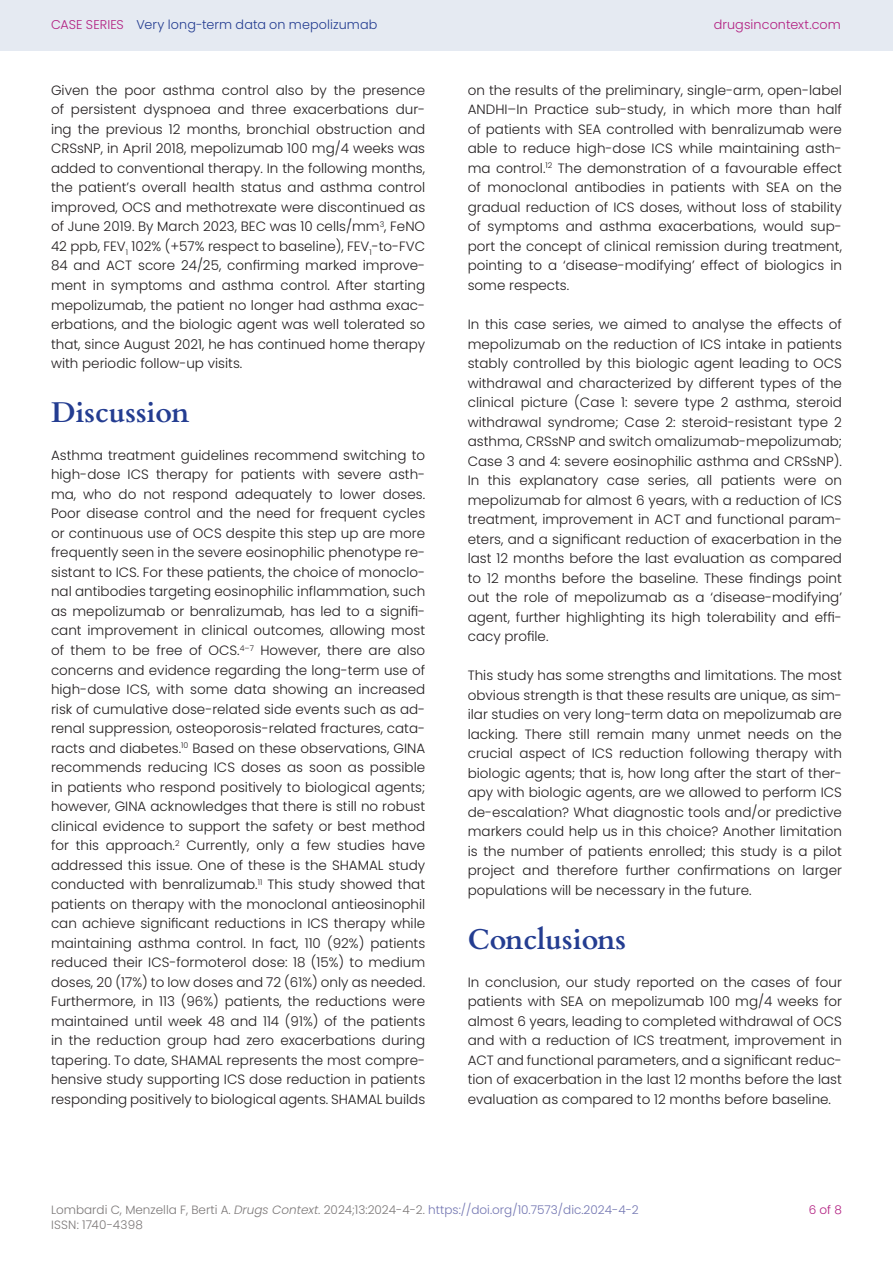
<style>
.page{position:relative;width:893px;height:1263px;background:#fff}
.page>*{position:absolute;margin:0;border:0;box-sizing:border-box;transform-origin:0 0}
.t1{font:700 28.5px "Cardo";color:#243d91}
.Body_Black_First{font:300 13.5px/19.5px "Poppins";color:#231f20;text-align:justify}
.Body_Black{font:300 13.5px/19.5px "Poppins";color:#231f20;text-align:justify}
.t2{font:300 12.75px "Poppins";letter-spacing:.01em;color:#243d91}
.t3{font:300 12.75px "Poppins";letter-spacing:.01em;color:#b21f81}
.t4{font:300 12px "Poppins";color:#7c7878}
.t5{font:300 12px "Poppins";color:#b21f81}
.s1{color:#b21f81}
.s2{font-style:italic}
.s3{color:#7376b2}
</style>
<div class="page">
<div style="left:0;top:0;width:893px;height:51px;background:#e5eaf2"></div>
<p class="t2" style="left:51px;top:17px;width:328px"><span class="s1">CASE SERIES</span> Very long-term data on mepolizumab</p>
<p class="t3" style="left:714px;top:17px;width:129px">drugsincontext.com</p>
<p class="Body_Black" style="left:51px;top:81px;width:376px">Given the poor asthma control also by the presence of persistent dyspnoea and three exacerbations dur&shy;ing the previous 12 months, bronchial obstruction and CRSsNP, in April 2018, mepolizumab 100 mg/4 weeks was added to conventional therapy. In the following months, the patient’s overall health status and asthma control improved, OCS and methotrexate were discontinued as of June 2019. By March 2023, BEC was 10 cells/mm<sup>3</sup>, FeNO 42 ppb, FEV<sub>1</sub> 102% (+57% respect to baseline), FEV<sub>1</sub>-to-FVC 84 and ACT score 24/25, confirming marked improve&shy;ment in symptoms and asthma control. After starting mepolizumab, the patient no longer had asthma exac&shy;erbations, and the biologic agent was well tolerated so that, since August 2021, he has continued home therapy with periodic follow-up visits.</p>
<h1 class="t1" style="left:51px;top:390px;width:140px">Discussion</h1>
<p class="Body_Black_First" style="left:51px;top:446px;width:376px">Asthma treatment guidelines recommend switching to high-dose ICS therapy for patients with severe asth&shy;ma, who do not respond adequately to lower doses.<br>Poor disease control and the need for frequent cycles or continuous use of OCS despite this step up are more frequently seen in the severe eosinophilic phenotype re&shy;sistant to ICS. For these patients, the choice of monoclo&shy;nal antibodies targeting eosinophilic inflammation, such as mepolizumab or benralizumab, has led to a signifi&shy;cant improvement in clinical outcomes, allowing most of them to be free of OCS.<sup>4–7</sup> However, there are also concerns and evidence regarding the long-term use of high-dose ICS, with some data showing an increased risk of cumulative dose-related side events such as ad&shy;renal suppression, osteoporosis-related fractures, cata&shy;racts and diabetes.<sup>10</sup> Based on these observations, GINA recommends reducing ICS doses as soon as possible in patients who respond positively to biological agents; however, GINA acknowledges that there is still no robust clinical evidence to support the safety or best method for this approach.<sup>2</sup> Currently, only a few studies have addressed this issue. One of these is the SHAMAL study conducted with benralizumab.<sup>11</sup> This study showed that patients on therapy with the monoclonal antieosinophil can achieve significant reductions in ICS therapy while maintaining asthma control. In fact, 110 (92%) patients reduced their ICS-formoterol dose: 18 (15%) to medium doses, 20 (17%) to low doses and 72 (61%) only as needed.<br>Furthermore, in 113 (96%) patients, the reductions were maintained until week 48 and 114 (91%) of the patients in the reduction group had zero exacerbations during tapering. To date, SHAMAL represents the most compre&shy;hensive study supporting ICS dose reduction in patients responding positively to biological agents. SHAMAL builds</p>
<p class="Body_Black_First" style="left:468px;top:81px;width:376px">on the results of the preliminary, single-arm, open-label ANDHI–In Practice sub-study, in which more than half of patients with SEA controlled with benralizumab were able to reduce high-dose ICS while maintaining asth&shy;ma control.<sup>12</sup> The demonstration of a favourable effect of monoclonal antibodies in patients with SEA on the gradual reduction of ICS doses, without loss of stability of symptoms and asthma exacerbations, would sup&shy;port the concept of clinical remission during treatment, pointing to a ‘disease-modifying’ effect of biologics in some respects.</p>
<p class="Body_Black" style="left:468px;top:315px;width:376px">In this case series, we aimed to analyse the effects of mepolizumab on the reduction of ICS intake in patients stably controlled by this biologic agent leading to OCS withdrawal and characterized by different types of the clinical picture (Case 1: severe type 2 asthma, steroid withdrawal syndrome; Case 2: steroid-resistant type 2 asthma, CRSsNP and switch omalizumab-mepolizumab; Case 3 and 4: severe eosinophilic asthma and CRSsNP).<br>In this explanatory case series, all patients were on mepolizumab for almost 6 years, with a reduction of ICS treatment, improvement in ACT and functional param&shy;eters, and a significant reduction of exacerbation in the last 12 months before the last evaluation as compared to 12 months before the baseline. These findings point out the role of mepolizumab as a ‘disease-modifying’ agent, further highlighting its high tolerability and effi&shy;cacy profile.</p>
<p class="Body_Black" style="left:468px;top:666px;width:376px">This study has some strengths and limitations. The most obvious strength is that these results are unique, as sim&shy;ilar studies on very long-term data on mepolizumab are lacking. There still remain many unmet needs on the crucial aspect of ICS reduction following therapy with biologic agents; that is, how long after the start of ther&shy;apy with biologic agents, are we allowed to perform ICS de-escalation? What diagnostic tools and/or predictive markers could help us in this choice? Another limitation is the number of patients enrolled; this study is a pilot project and therefore further confirmations on larger populations will be necessary in the future.</p>
<h1 class="t1" style="left:468px;top:916px;width:160px">Conclusions</h1>
<p class="Body_Black_First" style="left:468px;top:972px;width:376px">In conclusion, our study reported on the cases of four patients with SEA on mepolizumab 100 mg/4 weeks for almost 6 years, leading to completed withdrawal of OCS and with a reduction of ICS treatment, improvement in ACT and functional parameters, and a significant reduc&shy;tion of exacerbation in the last 12 months before the last evaluation as compared to 12 months before baseline.</p>
<p class="t4" style="left:51px;top:1203px;width:589px">Lombardi C, Menzella F, Berti A. <span class="s2">Drugs Context</span>. 2024;13:2024-4-2. <span class="s3">https://doi.org/10.7573/dic.2024-4-2</span></p>
<p class="t5" style="left:809px;top:1203px;width:35px">6 of 8</p>
<p class="t4" style="left:51px;top:1218px;width:93px">ISSN: 1740-4398</p>
</div>
